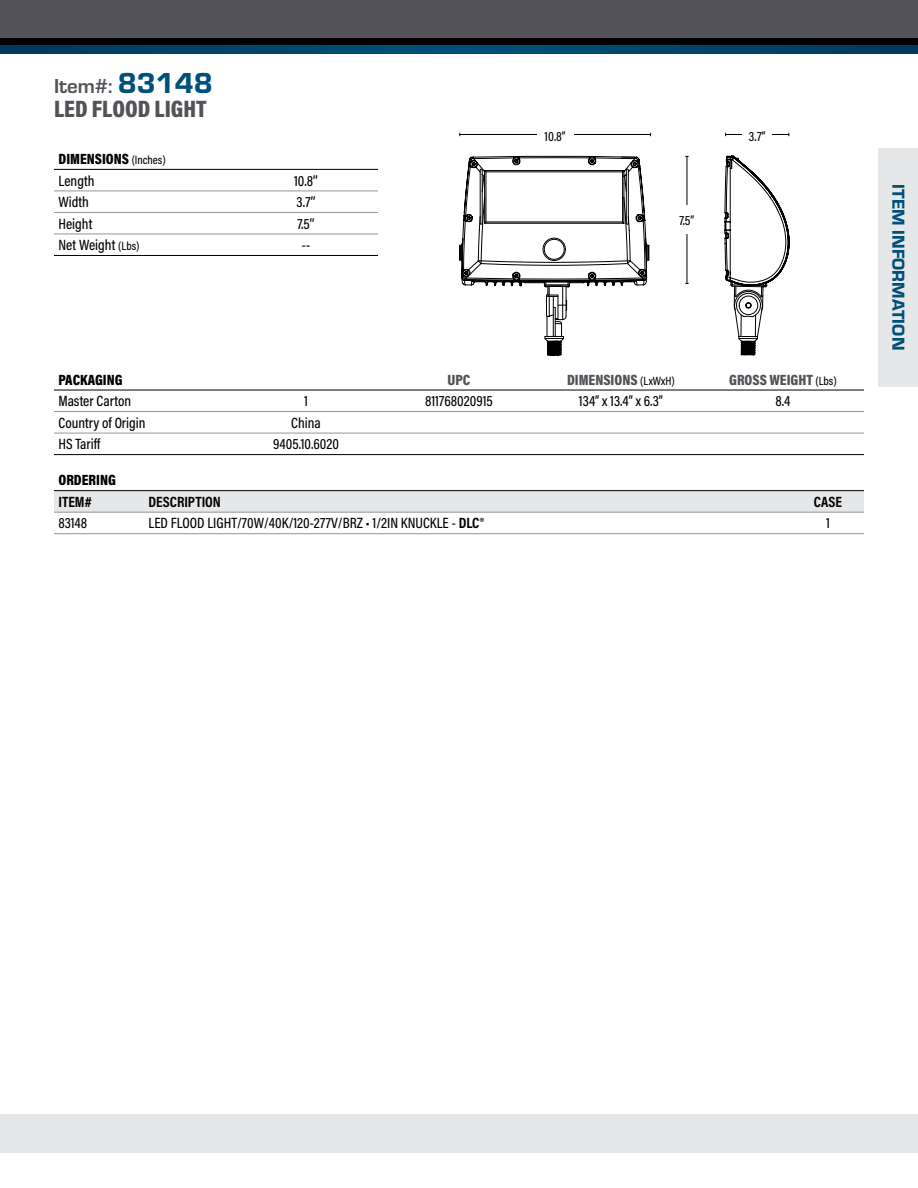
<style>
.page{position:relative;width:918px;height:1188px;background:#fff}
.page>*{position:absolute;margin:0;border:0;box-sizing:border-box;transform-origin:0 0}
.t1{font:900 24px "Acumin Pro Cond";color:#525258}
.t2{font:700 21px "Eurostile";color:#525258}
.t3{font:18px "Eurostile Hea";letter-spacing:.005em;color:#00507c}
.t4{font:500 15px "Acumin Pro Cond";color:#000}
.t5{font:900 15px "Acumin Pro Cond";color:#525258}
.t6{font:900 15px "Acumin Pro Cond";color:#000}
.t7{font:700 15px "Acumin Pro Cond";color:#000}
.t8{font:500 13.5px "Acumin Pro Cond";color:#000}
.s1{font-family:"Eurostile Hea";font-weight:400;font-size:30px;color:#00507c}
.s2{font-weight:500;font-size:12px}
.s3{font-size:12px}
.s4{font-weight:500;font-size:12px;color:#000}
.s5{font-weight:700}
</style>
<div class="page">
<div style="left:0;top:1114px;width:918px;height:39px;background:#e6e7e8"></div>
<svg style="left:0;top:45px;width:918px;height:9px;background:#00446c"></svg>
<div style="left:0;top:33px;width:918px;height:12px;background:#000"></div>
<div style="left:0;top:0;width:918px;height:37px;background:#525258"></div>
<hr style="left:54px;top:191px;width:180px;height:1px;background:#939598">
<hr style="left:234px;top:191px;width:144px;height:1px;background:#939598">
<hr style="left:54px;top:212px;width:180px;height:1px;background:#939598">
<hr style="left:234px;top:212px;width:144px;height:1px;background:#939598">
<hr style="left:54px;top:234px;width:180px;height:1px;background:#939598">
<hr style="left:234px;top:234px;width:144px;height:1px;background:#939598">
<hr style="left:54px;top:169px;width:180px;height:1px;background:#000">
<hr style="left:234px;top:169px;width:144px;height:1px;background:#000">
<hr style="left:54px;top:255px;width:180px;height:1px;background:#000">
<hr style="left:234px;top:255px;width:144px;height:1px;background:#000">
<hr style="left:54px;top:411px;width:180px;height:1px;background:#939598">
<hr style="left:234px;top:411px;width:144px;height:1px;background:#939598">
<hr style="left:378px;top:411px;width:162px;height:1px;background:#939598">
<hr style="left:540px;top:411px;width:162px;height:1px;background:#939598">
<hr style="left:702px;top:411px;width:162px;height:1px;background:#939598">
<hr style="left:54px;top:433px;width:180px;height:1px;background:#939598">
<hr style="left:234px;top:433px;width:144px;height:1px;background:#939598">
<hr style="left:378px;top:433px;width:162px;height:1px;background:#939598">
<hr style="left:540px;top:433px;width:162px;height:1px;background:#939598">
<hr style="left:702px;top:433px;width:162px;height:1px;background:#939598">
<hr style="left:54px;top:390px;width:180px;height:1px;background:#000">
<hr style="left:234px;top:390px;width:144px;height:1px;background:#000">
<hr style="left:378px;top:390px;width:162px;height:1px;background:#000">
<hr style="left:540px;top:390px;width:162px;height:1px;background:#000">
<hr style="left:702px;top:390px;width:162px;height:1px;background:#000">
<hr style="left:54px;top:454px;width:180px;height:1px;background:#000">
<hr style="left:234px;top:454px;width:144px;height:1px;background:#000">
<hr style="left:378px;top:454px;width:162px;height:1px;background:#000">
<hr style="left:540px;top:454px;width:162px;height:1px;background:#000">
<hr style="left:702px;top:454px;width:162px;height:1px;background:#000">
<svg style="left:54px;top:491px;width:810px;height:21px;background:#e3e4e5"></svg>
<hr style="left:54px;top:512px;width:90px;height:1px;background:#939598">
<hr style="left:144px;top:512px;width:648px;height:1px;background:#939598">
<hr style="left:792px;top:512px;width:72px;height:1px;background:#939598">
<hr style="left:54px;top:533px;width:90px;height:1px;background:#939598">
<hr style="left:144px;top:533px;width:648px;height:1px;background:#939598">
<hr style="left:792px;top:533px;width:72px;height:1px;background:#939598">
<hr style="left:54px;top:490px;width:90px;height:1px;background:#000">
<hr style="left:144px;top:490px;width:648px;height:1px;background:#000">
<hr style="left:792px;top:490px;width:72px;height:1px;background:#000">
<hr style="left:460px;top:134px;width:191px;height:1px;background:#000">
<div style="left:537px;top:122px;width:36px;height:28px;background:#fff"></div>
<hr style="left:687px;top:156px;width:1px;height:127px;background:#000">
<div style="left:669px;top:206px;width:36px;height:28px;background:#fff"></div>
<svg style="left:459px;top:156px;width:190px;height:199px"></svg>
<hr style="left:726px;top:134px;width:63px;height:1px;background:#000">
<div style="left:743px;top:123px;width:29px;height:26px;background:#fff"></div>
<svg style="left:724px;top:156px;width:65px;height:199px"></svg>
<div style="left:878px;top:148px;width:40px;height:238px;background:#e6e7e8"></div>
<p class="t2" style="left:54px;top:71px;width:160px">Item#: <span class="s1">83148</span></p>
<p class="t1" style="left:54px;top:93px;width:154px">LED FLOOD LIGHT</p>
<p class="t6" style="left:58px;top:149px;width:109px">DIMENSIONS <span class="s2">(Inches)</span></p>
<p class="t4" style="left:58px;top:171px;width:37px">Length</p>
<p class="t4" style="left:294px;top:171px;width:25px">10.8’’</p>
<p class="t4" style="left:58px;top:192px;width:32px">Width</p>
<p class="t4" style="left:297px;top:192px;width:20px">3.7’’</p>
<p class="t4" style="left:58px;top:214px;width:35px">Height</p>
<p class="t4" style="left:298px;top:214px;width:18px">7.5’’</p>
<p class="t4" style="left:58px;top:235px;width:82px">Net Weight <span class="s3">(Lbs)</span></p>
<p class="t4" style="left:302px;top:235px;width:10px">--</p>
<p class="t8" style="left:545px;top:128px;width:22px">10.8”</p>
<p class="t8" style="left:680px;top:211px;width:16px">7.5”</p>
<p class="t8" style="left:749px;top:128px;width:18px">3.7”</p>
<p class="t6" style="left:58px;top:370px;width:66px">PACKAGING</p>
<p class="t5" style="left:448px;top:370px;width:24px">UPC</p>
<p class="t5" style="left:567px;top:370px;width:109px">DIMENSIONS <span class="s4">(LxWxH)</span></p>
<p class="t5" style="left:729px;top:370px;width:109px">GROSS WEIGHT <span class="s4">(Lbs)</span></p>
<p class="t4" style="left:58px;top:391px;width:74px">Master Carton</p>
<p class="t4" style="left:304px;top:391px;width:5px">1</p>
<p class="t4" style="left:425px;top:391px;width:69px">811768020915</p>
<p class="t4" style="left:579px;top:391px;width:86px">134” x 13.4” x 6.3”</p>
<p class="t4" style="left:776px;top:391px;width:16px">8.4</p>
<p class="t4" style="left:59px;top:413px;width:88px">Country of Origin</p>
<p class="t4" style="left:291px;top:413px;width:31px">China</p>
<p class="t4" style="left:59px;top:434px;width:43px">HS Tariff</p>
<p class="t4" style="left:273px;top:434px;width:67px">9405.10.6020</p>
<p class="t6" style="left:58px;top:470px;width:59px">ORDERING</p>
<p class="t7" style="left:58px;top:492px;width:35px">ITEM#</p>
<p class="t7" style="left:148px;top:492px;width:74px">DESCRIPTION</p>
<p class="t7" style="left:814px;top:492px;width:30px">CASE</p>
<p class="t4" style="left:58px;top:514px;width:30px">83148</p>
<p class="t4" style="left:148px;top:514px;width:337px">LED FLOOD LIGHT/70W/40K/120-277V/BRZ • 1/2IN KNUCKLE - <span class="s5">DLC®</span></p>
<p class="t4" style="left:826px;top:514px;width:5px">1</p>
<p class="t3" style="left:911px;top:184px;width:168px;rotate:90deg">ITEM INFORMATION</p>
</div>
